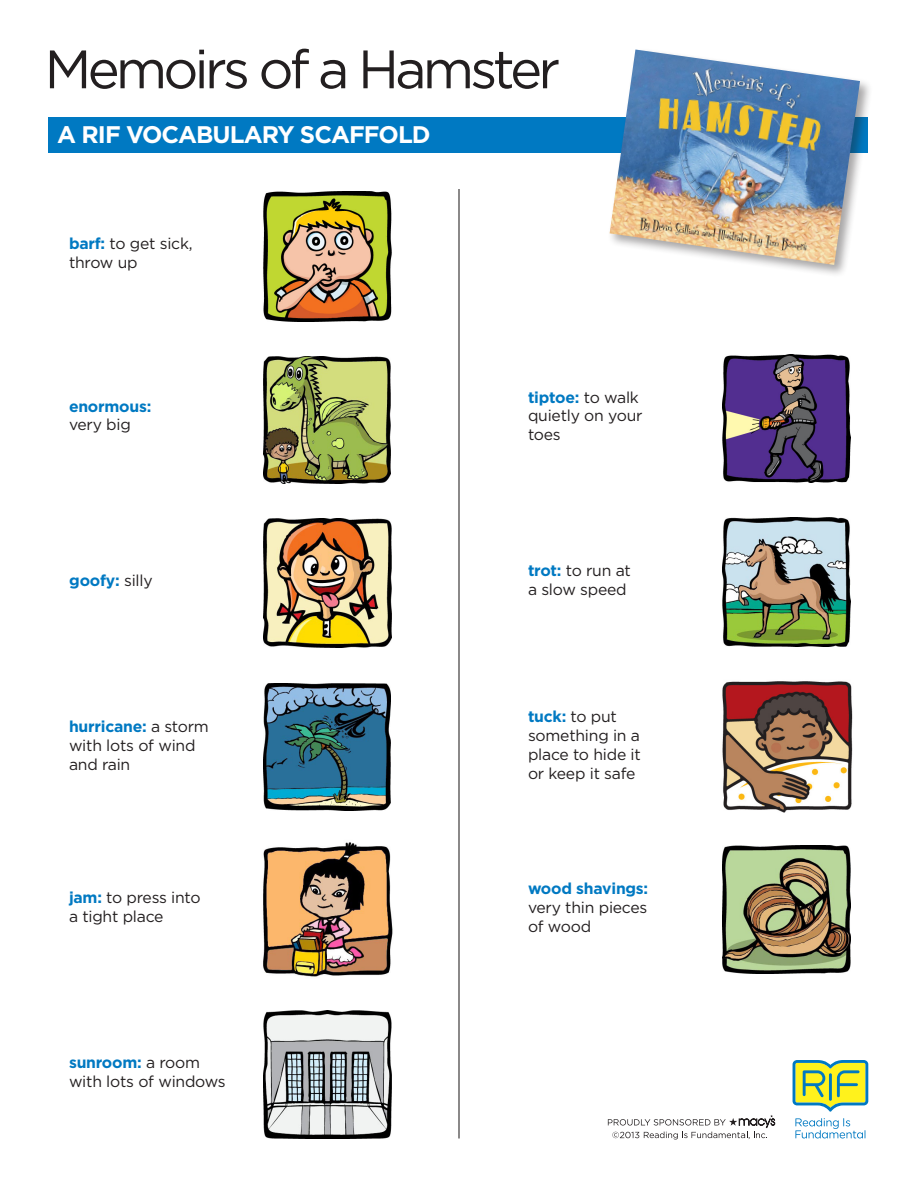
<style>
.page{position:relative;width:918px;height:1188px;background:#fff}
.page>*{position:absolute;margin:0;border:0;box-sizing:border-box;transform-origin:0 0}
.t1{font:54px "Gotham";letter-spacing:-.07em;color:#231f20}
.White_Type_in_Blue_B{font:700 24px "Gotham";letter-spacing:-.04em;color:#fff}
.Vocabulary_Text{font:15.75px/18.9px "Gotham";letter-spacing:-.015em;color:#231f20}
.Vocabulary_Text-2{font:700 15.75px/18.9px "Gotham";letter-spacing:-.015em;color:#0079c2}
.s1{font-weight:700;color:#0079c2}
.s2{font-weight:400;color:#231f20}
</style>
<div class="page">
<hr style="left:458px;top:189px;width:2px;height:949px;background:#231f20">
<svg style="left:793px;top:1060px;width:75px;height:52px;background:#b4d06b"></svg>
<svg style="left:795px;top:1118px;width:71px;height:21px"></svg>
<svg style="left:608px;top:1115px;width:167px;height:25px"></svg>
<img style="left:263px;top:192px;width:129px;height:129px">
<img style="left:263px;top:842px;width:130px;height:135px">
<img style="left:722px;top:517px;width:129px;height:129px">
<img style="left:263px;top:683px;width:128px;height:128px">
<img style="left:263px;top:356px;width:128px;height:128px">
<img style="left:263px;top:1010px;width:129px;height:129px">
<img style="left:722px;top:354px;width:128px;height:128px">
<img style="left:722px;top:681px;width:131px;height:132px">
<img style="left:722px;top:845px;width:129px;height:129px">
<img style="left:263px;top:519px;width:129px;height:129px">
<div style="left:48px;top:117px;width:820px;height:36px;background:#0079c2"></div>
<div style="left:607px;top:47px;width:266px;height:231px;background:#231f20;opacity:.4"></div>
<img style="left:610px;top:50px;width:250px;height:215px">
<p class="t1" style="left:45px;top:36px;width:517px">Memoirs of a Hamster</p>
<p class="White_Type_in_Blue_B" style="left:57px;top:120px;width:375px">A RIF VOCABULARY SCAFFOLD</p>
<p class="Vocabulary_Text" style="left:69px;top:234px;width:125px"><span class="s1">barf:</span> to get sick, throw up</p>
<p class="Vocabulary_Text-2" style="left:69px;top:396px;width:84px">enormous: <span class="s2">very big</span></p>
<p class="Vocabulary_Text-2" style="left:69px;top:571px;width:85px">goofy: <span class="s2">silly</span></p>
<p class="Vocabulary_Text" style="left:69px;top:717px;width:141px"><span class="s1">hurricane:</span> a storm with lots of wind and rain</p>
<p class="Vocabulary_Text" style="left:69px;top:888px;width:133px"><span class="s1">jam:</span> to press into a tight place</p>
<p class="Vocabulary_Text" style="left:69px;top:1053px;width:158px"><span class="s1">sunroom:</span> a room with lots of windows</p>
<p class="Vocabulary_Text" style="left:528px;top:387px;width:116px"><span class="s1">tiptoe:</span> to walk quietly on your toes</p>
<p class="Vocabulary_Text" style="left:528px;top:561px;width:104px"><span class="s1">trot:</span> to run at a slow speed</p>
<p class="Vocabulary_Text" style="left:528px;top:707px;width:114px"><span class="s1">tuck:</span> to put something in a place to hide it or keep it safe</p>
<p class="Vocabulary_Text" style="left:528px;top:879px;width:122px;text-align:justify"><span class="s1">wood shavings: </span>very thin pieces of wood</p>
</div>
